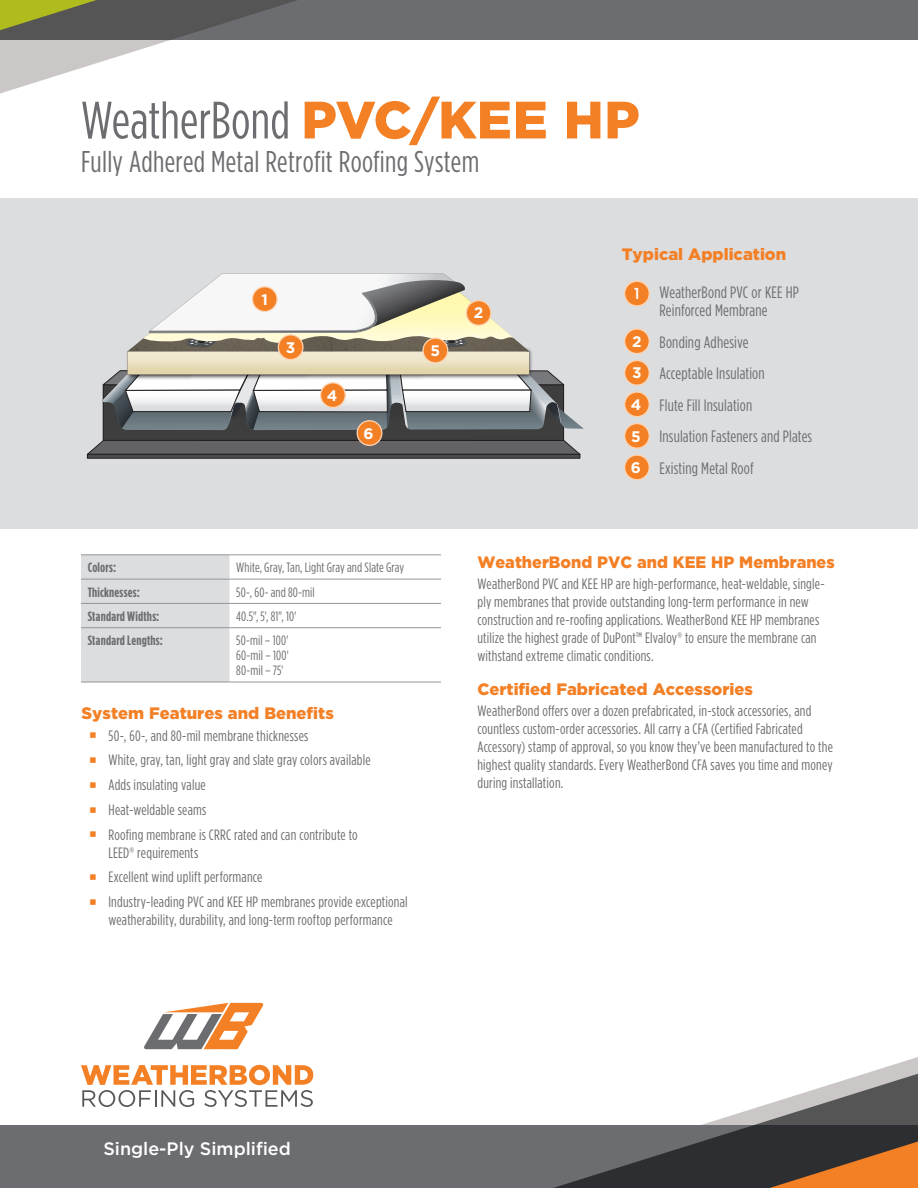
<style>
.page{position:relative;width:918px;height:1188px;background:#fff}
.page>*{position:absolute;margin:0;border:0;box-sizing:border-box;transform-origin:0 0}
.t1{font:52.5px "Gotham Condensed";color:#6c6d70}
.t2{font:30px "Gotham Condensed";letter-spacing:.01em;color:#6c6d70}
.t3{font:500 18px "Gotham";color:#fff}
.t4{font:16.5px/18px "Gotham Condensed";letter-spacing:.01em;color:#6c6d70}
.t5{font:900 16.5px "Gotham";color:#f48026}
.t6{font:700 15.3px "Gotham";color:#fff}
.t7{font:600 condensed 15.3px "Avant Garde";color:#fff}
.t8{font:15px/18px "Gotham Condensed";letter-spacing:.015em;color:#6c6d70}
.t9{font:13.5px/15px "Gotham Condensed";letter-spacing:.01em;color:#6c6d70}
.t10{font:700 13.5px "Gotham Condensed";letter-spacing:.015em;color:#6c6d70}
.s1{font-family:"Gotham";font-weight:900;color:#f48026}
</style>
<div class="page">
<svg style="left:877px;top:1057px;width:41px;height:13px"></svg>
<div style="left:0;top:1125px;width:918px;height:63px;background:#6c6d70"></div>
<svg style="left:553px;top:1070px;width:365px;height:118px"></svg>
<svg style="left:144px;top:1003px;width:120px;height:46px"></svg>
<svg style="left:81px;top:1065px;width:232px;height:42px"></svg>
<div style="left:0;top:0;width:918px;height:40px;background:#6c6d70"></div>
<svg style="left:770px;top:1142px;width:148px;height:46px;background:#91572b"></svg>
<svg style="left:0;top:0;width:297px;height:94px"></svg>
<div style="left:81px;top:555px;width:149px;height:127px;background:#dcdddf"></div>
<hr style="left:230px;top:554px;width:211px;height:1px;background:#939598">
<hr style="left:230px;top:579px;width:211px;height:1px;background:#939598">
<hr style="left:81px;top:554px;width:149px;height:1px;background:#939598">
<hr style="left:81px;top:579px;width:149px;height:1px;background:#939598">
<hr style="left:81px;top:603px;width:149px;height:1px;background:#939598">
<hr style="left:230px;top:603px;width:211px;height:1px;background:#939598">
<hr style="left:81px;top:627px;width:149px;height:1px;background:#939598">
<hr style="left:230px;top:627px;width:211px;height:1px;background:#939598">
<hr style="left:230px;top:682px;width:211px;height:1px;background:#939598">
<hr style="left:81px;top:682px;width:149px;height:1px;background:#939598">
<div style="left:0;top:198px;width:918px;height:331px;background:#dcdddf"></div>
<div style="left:87px;top:454px;width:493px;height:4px;border:1px solid #231f20"></div>
<svg style="left:87px;top:274px;width:493px;height:181px"></svg>
<div style="left:252px;top:287px;width:25px;height:24px;background:#f48026;border-radius:50%"></div>
<div style="left:252px;top:286px;width:26px;height:26px;border:1px solid #fdd4b2;border-radius:50%"></div>
<div style="left:466px;top:301px;width:25px;height:24px;background:#f48026;border-radius:50%"></div>
<div style="left:466px;top:300px;width:26px;height:26px;border:1px solid #fdd4b2;border-radius:50%"></div>
<div style="left:278px;top:335px;width:25px;height:25px;background:#f48026;border-radius:50%"></div>
<div style="left:278px;top:334px;width:26px;height:26px;border:1px solid #fdd4b2;border-radius:50%"></div>
<div style="left:321px;top:383px;width:24px;height:24px;background:#f48026;border-radius:50%"></div>
<div style="left:320px;top:382px;width:26px;height:26px;border:1px solid #fdd4b2;border-radius:50%"></div>
<div style="left:423px;top:338px;width:25px;height:25px;background:#f48026;border-radius:50%"></div>
<div style="left:422px;top:338px;width:26px;height:25px;border:1px solid #fdd4b2;border-radius:50%"></div>
<div style="left:357px;top:421px;width:25px;height:24px;background:#f48026;border-radius:50%"></div>
<div style="left:357px;top:420px;width:25px;height:26px;border:1px solid #fdd4b2;border-radius:50%"></div>
<div style="left:625px;top:329px;width:24px;height:25px;background:#f48026;border-radius:50%"></div>
<div style="left:624px;top:328px;width:26px;height:26px;border:1px solid #fdd4b2;border-radius:50%"></div>
<div style="left:625px;top:361px;width:24px;height:24px;background:#f48026;border-radius:50%"></div>
<div style="left:624px;top:360px;width:26px;height:26px;border:1px solid #fdd4b2;border-radius:50%"></div>
<div style="left:625px;top:392px;width:24px;height:25px;background:#f48026;border-radius:50%"></div>
<div style="left:624px;top:391px;width:26px;height:26px;border:1px solid #fdd4b2;border-radius:50%"></div>
<div style="left:625px;top:281px;width:24px;height:25px;background:#f48026;border-radius:50%"></div>
<div style="left:624px;top:281px;width:26px;height:26px;border:1px solid #fdd4b2;border-radius:50%"></div>
<div style="left:625px;top:424px;width:24px;height:24px;background:#f48026;border-radius:50%"></div>
<div style="left:624px;top:423px;width:26px;height:26px;border:1px solid #fdd4b2;border-radius:50%"></div>
<div style="left:625px;top:455px;width:24px;height:25px;background:#f48026;border-radius:50%"></div>
<div style="left:624px;top:454px;width:26px;height:26px;border:1px solid #fdd4b2;border-radius:50%"></div>
<p class="t1" style="left:81px;top:90px;width:560px">WeatherBond <span class="s1">PVC/KEE HP</span></p>
<p class="t2" style="left:81px;top:144px;width:400px">Fully Adhered Metal Retrofit Roofing System</p>
<p class="t6" style="left:262px;top:291px;width:8px">1</p>
<p class="t6" style="left:286px;top:338px;width:11px">3</p>
<p class="t6" style="left:327px;top:387px;width:12px">4</p>
<p class="t6" style="left:364px;top:424px;width:12px">6</p>
<p class="t6" style="left:431px;top:342px;width:11px">5</p>
<p class="t10" style="left:88px;top:560px;width:30px">Colors:</p>
<p class="t9" style="left:236px;top:560px;width:169px">White, Gray, Tan, Light Gray and Slate Gray</p>
<p class="t10" style="left:88px;top:584px;width:53px">Thicknesses:</p>
<p class="t9" style="left:236px;top:584px;width:80px">50-, 60- and 80-mil</p>
<p class="t10" style="left:88px;top:608px;width:73px">Standard Widths:</p>
<p class="t9" style="left:236px;top:609px;width:61px">40.5", 5', 81", 10'</p>
<p class="t10" style="left:88px;top:633px;width:77px">Standard Lengths:</p>
<p class="t9" style="left:236px;top:633px;width:54px">50-mil – 100'<br>60-mil – 100'</p>
<p class="t9" style="left:236px;top:663px;width:49px">80-mil – 75'</p>
<p class="t5" style="left:81px;top:704px;width:254px">System Features and Benefits</p>
<p class="t8" style="left:108px;top:726px;width:201px">50-, 60-, and 80-mil membrane thicknesses</p>
<p class="t8" style="left:108px;top:751px;width:264px">White, gray, tan, light gray and slate gray colors available</p>
<p class="t8" style="left:108px;top:776px;width:99px">Adds insulating value</p>
<p class="t8" style="left:108px;top:801px;width:99px">Heat-weldable seams</p>
<p class="t8" style="left:108px;top:825px;width:251px">Roofing membrane is CRRC rated and can contribute to<br>LEED® requirements</p>
<p class="t8" style="left:108px;top:868px;width:155px">Excellent wind uplift performance</p>
<p class="t8" style="left:108px;top:893px;width:301px">Industry-leading PVC and KEE HP membranes provide exceptional weatherability, durability, and long-term rooftop performance</p>
<p class="t6" style="left:474px;top:304px;width:11px">2</p>
<p class="t5" style="left:622px;top:245px;width:166px">Typical Application</p>
<p class="t4" style="left:660px;top:284px;width:141px">WeatherBond PVC or KEE HP<br>Reinforced Membrane</p>
<p class="t4" style="left:660px;top:333px;width:91px">Bonding Adhesive</p>
<p class="t4" style="left:660px;top:365px;width:107px">Acceptable Insulation</p>
<p class="t4" style="left:660px;top:396px;width:94px">Flute Fill Insulation</p>
<p class="t4" style="left:660px;top:428px;width:154px">Insulation Fasteners and Plates</p>
<p class="t4" style="left:660px;top:459px;width:96px">Existing Metal Roof</p>
<p class="t7" style="left:633px;top:285px;width:10px">1</p>
<p class="t6" style="left:632px;top:332px;width:11px">2</p>
<p class="t6" style="left:632px;top:364px;width:11px">3</p>
<p class="t6" style="left:631px;top:396px;width:12px">4</p>
<p class="t6" style="left:631px;top:427px;width:11px">5</p>
<p class="t6" style="left:631px;top:459px;width:12px">6</p>
<p class="t5" style="left:477px;top:553px;width:359px">WeatherBond PVC and KEE HP Membranes</p>
<p class="t8" style="left:477px;top:575px;width:349px">WeatherBond PVC and KEE HP are high-performance, heat-weldable, single&shy;ply membranes that provide outstanding long-term performance in new construction and re-roofing applications. WeatherBond KEE HP membranes utilize the highest grade of DuPont™ Elvaloy® to ensure the membrane can withstand extreme climatic conditions.</p>
<p class="t5" style="left:477px;top:679px;width:277px">Certified Fabricated Accessories</p>
<p class="t8" style="left:477px;top:701px;width:357px">WeatherBond offers over a dozen prefabricated, in-stock accessories, and countless custom-order accessories. All carry a CFA (Certified Fabricated Accessory) stamp of approval, so you know they’ve been manufactured to the highest quality standards. Every WeatherBond CFA saves you time and money during installation.</p>
<p class="t3" style="left:103px;top:1138px;width:189px">Single-Ply Simplified</p>
</div>
